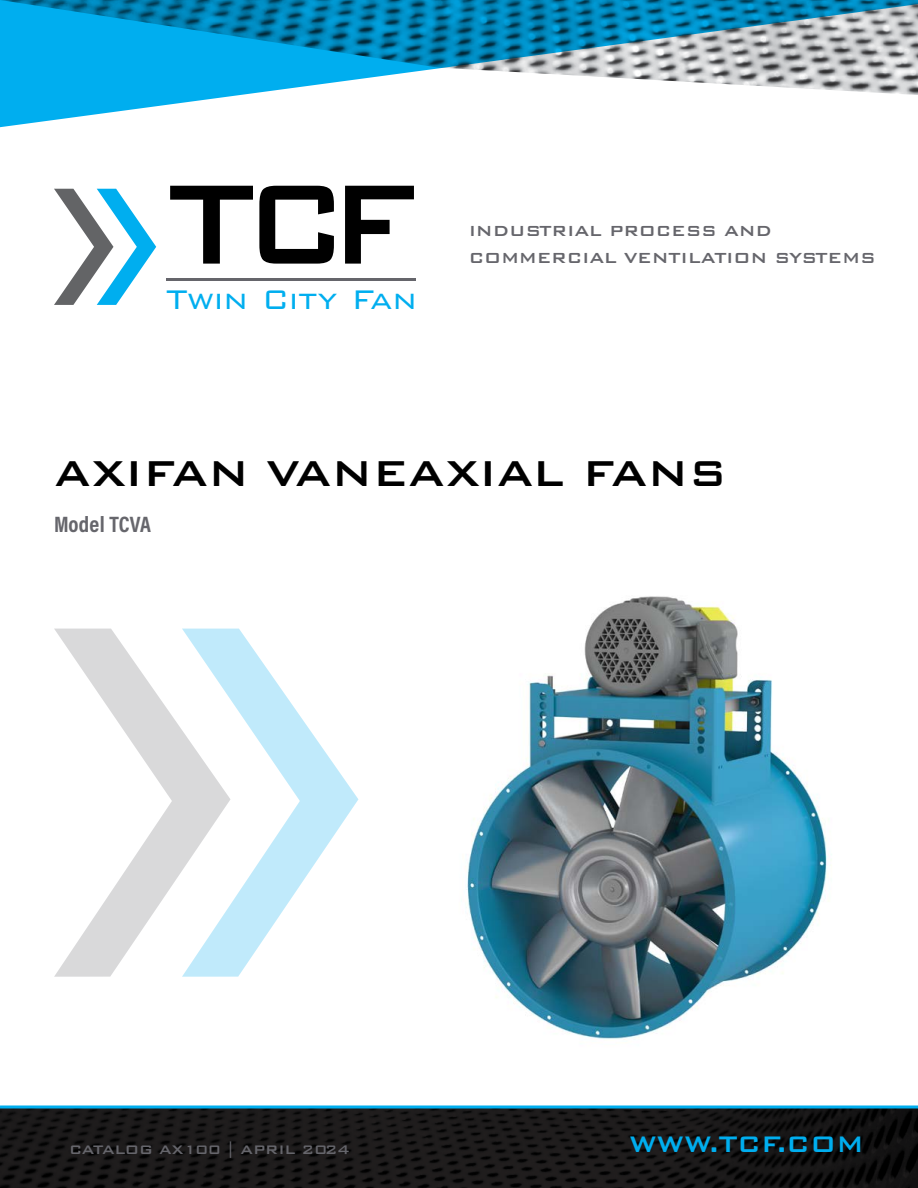
<style>
.page{position:relative;width:918px;height:1188px;background:#fff}
.page>*{position:absolute;margin:0;border:0;box-sizing:border-box;transform-origin:0 0}
.t1{font:500 48px "Bank Gothic BT";letter-spacing:-.01em;color:#000}
.t2{font:300 36px "Bank Gothic BT";color:#00aeef}
.t3{font:500 30px "Bank Gothic BT";letter-spacing:-.01em;color:#00aeef}
.t4{font:22.5px "Acumin Variable Concept";letter-spacing:.01em;color:#66666c}
.t5{font:500 19.5px/27px "Bank Gothic BT";letter-spacing:-.01em;color:#66666c}
.t6{font:500 16.5px "Bank Gothic BT";letter-spacing:-.02em;color:#66666c}
</style>
<div class="page">
<img style="left:0;top:1108px;width:918px;height:80px">
<hr style="left:0;top:1106px;width:918px;height:2px;background:#00aeef">
<svg style="left:0;top:0;width:918px;height:127px"></svg>
<svg style="left:54px;top:628px;width:123px;height:349px"></svg>
<svg style="left:177px;top:628px;width:182px;height:349px"></svg>
<svg style="left:345px;top:186px;width:69px;height:78px"></svg>
<svg style="left:170px;top:186px;width:83px;height:78px"></svg>
<svg style="left:259px;top:186px;width:75px;height:78px"></svg>
<hr style="left:166px;top:279px;width:250px;height:2px;background:#65656b">
<svg style="left:54px;top:189px;width:102px;height:116px"></svg>
<img style="left:467px;top:596px;width:365px;height:443px">
<h2 class="t2" style="left:166px;top:280px;width:252px">Twin City Fan</h2>
<p class="t5" style="left:469px;top:218px;width:409px">INDUSTRIAL PROCESS AND<br>COMMERCIAL VENTILATION SYSTEMS</p>
<h1 class="t1" style="left:54px;top:447px;width:675px">AXIFAN VANEAXIAL FANS</h1>
<p class="t4" style="left:54px;top:509px;width:98px">Model TCVA</p>
<p class="t6" style="left:69px;top:1141px;width:282px">CATALOG AX100 | APRIL 2024</p>
<h3 class="t3" style="left:629px;top:1127px;width:236px">WWW.TCF.COM</h3>
</div>
